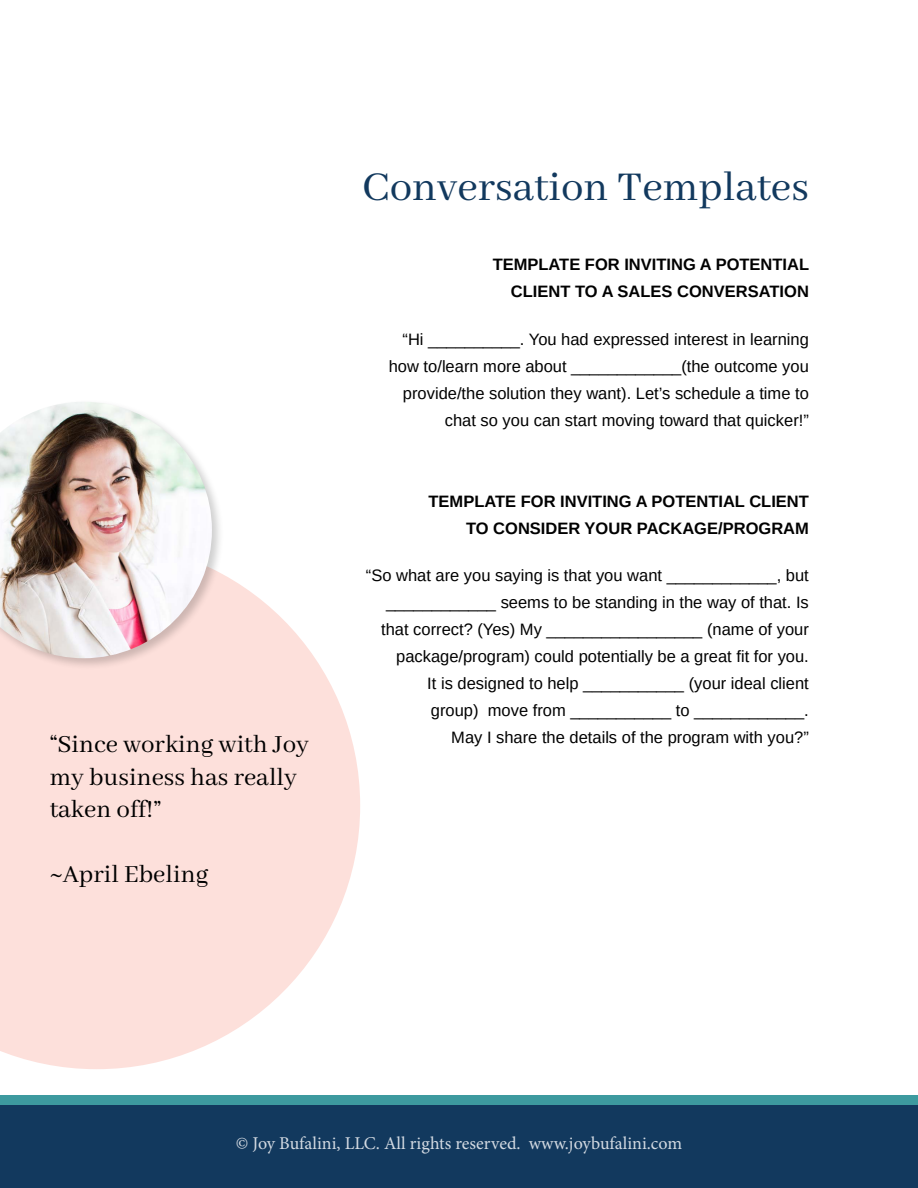
<style>
.page{position:relative;width:918px;height:1188px;background:#fff}
.page>*{position:absolute;margin:0;border:0;box-sizing:border-box;transform-origin:0 0}
.t1{font:45px "Abhaya Libre";color:#12395e}
.t2{font:27px/32.4px "Abhaya Libre";color:#000}
.t3{font:18px "Minion Pro";color:#d3dae2}
.t4{font:16.5px/27px "Arimo";color:#000;text-align:right}
.t5{font:700 16.5px/27px "Arimo";color:#000;text-align:right}
</style>
<div class="page">
<div style="left:0;top:1095px;width:918px;height:82px;background:#3d9a9f"></div>
<div style="left:0;top:1106px;width:918px;height:82px;background:#12395e"></div>
<svg style="left:0;top:575px;width:360px;height:494px;fill:#fde0db"></svg>
<div style="left:0;top:399px;width:224px;height:271px;background:#000;opacity:.19"></div>
<img style="left:0;top:402px;width:212px;height:256px">
<h1 class="t1" style="left:362px;top:162px;width:448px">Conversation Templates</h1>
<h2 class="t2" style="left:50px;top:729px;width:261px">“Since working with Joy my business has really taken off!”</h2>
<h2 class="t2" style="left:50px;top:859px;width:160px">~April Ebeling</h2>
<p class="t5" style="left:493px;top:251px;width:318px">TEMPLATE FOR INVITING A POTENTIAL<br>CLIENT TO A SALES CONVERSATION</p>
<p class="t4" style="left:389px;top:325px;width:422px">“Hi __________. You had expressed interest in learning how to/learn more about ____________(the outcome you provide/the solution they want). Let’s schedule a time to chat so you can start moving toward that quicker!”</p>
<p class="t5" style="left:429px;top:488px;width:382px">TEMPLATE FOR INVITING A POTENTIAL CLIENT<br>TO CONSIDER YOUR PACKAGE/PROGRAM</p>
<p class="t4" style="left:366px;top:562px;width:445px">“So what are you saying is that you want ____________, but ____________ seems to be standing in the way of that. Is that correct? (Yes) My _________________ (name of your package/program) could potentially be a great fit for you.<br>It is designed to help ___________ (your ideal client<br>group) move from ___________ to ____________.<br>May I share the details of the program with you?”</p>
<p class="t3" style="left:236px;top:1131px;width:448px">© Joy Bufalini, LLC. All rights reserved. www.joybufalini.com</p>
</div>
